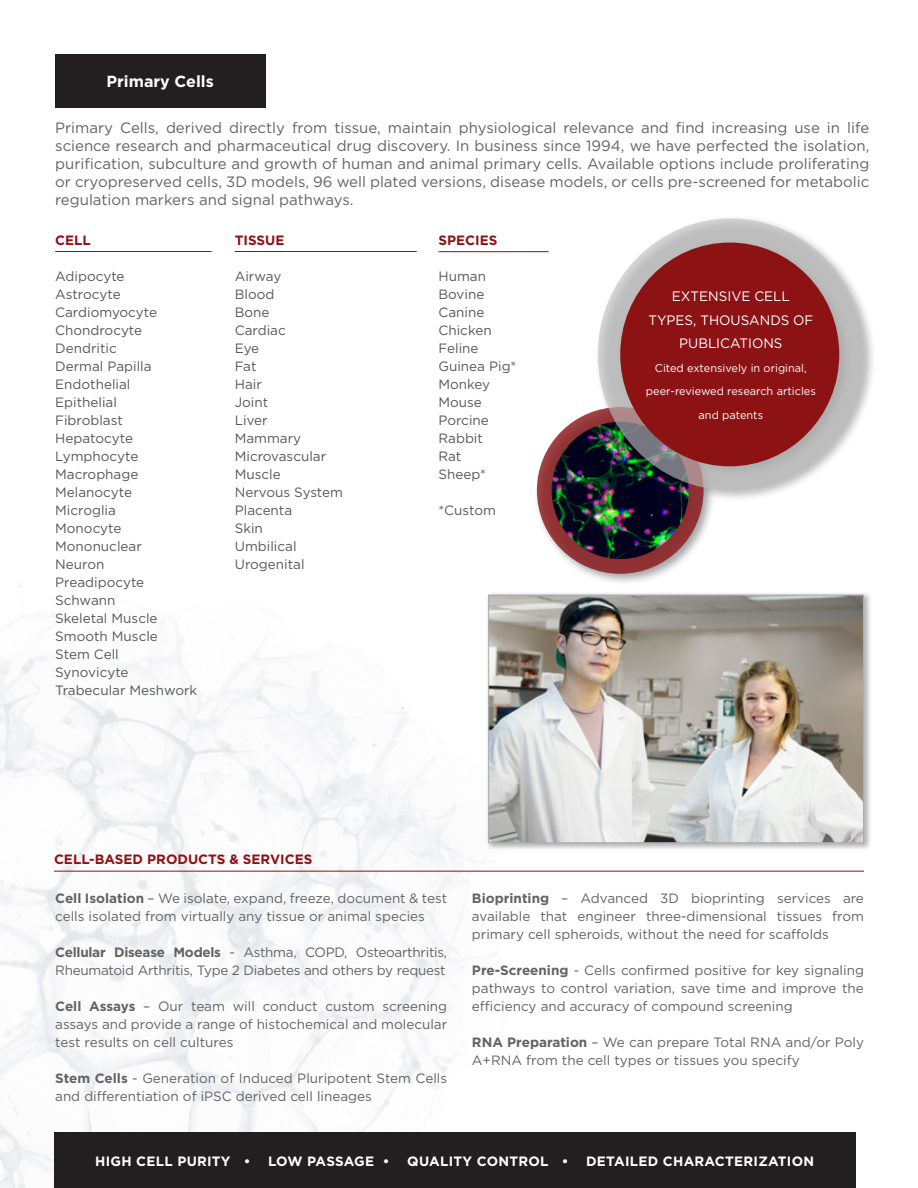
<style>
.page{position:relative;width:918px;height:1188px;background:#fff}
.page>*{position:absolute;margin:0;border:0;box-sizing:border-box;transform-origin:0 0}
.t1{font:700 16.05px "Gotham";color:#fff}
.t2{font:15px/18px "Gotham";color:#636366;text-align:justify}
.t3{font:13.65px/23.7px "Gotham";color:#fff;text-align:center}
.t4{font:13.5px/18px "Gotham";color:#636366}
.t5{font:13.5px "Gotham";color:#57585a}
.t6{font:13.5px/18px "Gotham";letter-spacing:-.02em;color:#636366}
.t7{font:700 13.5px "Gotham";letter-spacing:.02em;color:#fff}
.t8{font:700 13.5px "Gotham";color:#8d1214}
.t9{font:700 13.5px "Gotham";letter-spacing:-.01em;color:#fff}
.t10{font:11.25px/23.7px "Gotham";color:#fff;text-align:center}
.s1{font-weight:700}
</style>
<div class="page">
<img style="left:0;top:585px;width:540px;height:603px">
<div style="left:55px;top:54px;width:210px;height:54px;background:#231f20"></div>
<hr style="left:55px;top:251px;width:157px;height:1px;background:#8d1214">
<div style="left:485px;top:591px;width:387px;height:261px;background:#231f20;opacity:.35"></div>
<img style="left:490px;top:597px;width:372px;height:244px">
<div style="left:488px;top:595px;width:376px;height:248px;border:1px solid #abadb0"></div>
<div style="left:54px;top:1133px;width:801px;height:55px;background:#231f20"></div>
<hr style="left:235px;top:251px;width:182px;height:1px;background:#8d1214">
<hr style="left:438px;top:251px;width:111px;height:1px;background:#8d1214">
<div style="left:533px;top:215px;width:343px;height:371px;background:#231f20;opacity:.5"></div>
<svg style="left:537px;top:407px;width:167px;height:167px;background:#913639"></svg>
<img style="left:552px;top:422px;width:137px;height:137px;border-radius:69px">
<svg style="left:598px;top:218px;width:266px;height:272px;background:#b6b3b4"></svg>
<div style="left:620px;top:243px;width:219px;height:223px;background:#8d1214;border-radius:50%"></div>
<hr style="left:54px;top:871px;width:810px;height:1px;background:#8d1214">
<p class="t1" style="left:107px;top:71px;width:109px">Primary Cells</p>
<p class="t2" style="left:55px;top:118px;width:816px">Primary Cells, derived directly from tissue, maintain physiological relevance and find increasing use in life science research and pharmaceutical drug discovery. In business since 1994, we have perfected the isolation, purification, subculture and growth of human and animal primary cells. Available options include proliferating or cryopreserved cells, 3D models, 96 well plated versions, disease models, or cells pre-screened for metabolic regulation markers and signal pathways.</p>
<p class="t8" style="left:55px;top:231px;width:37px">CELL</p>
<p class="t5" style="left:55px;top:267px;width:71px">Adipocyte</p>
<p class="t5" style="left:55px;top:285px;width:67px">Astrocyte</p>
<p class="t5" style="left:55px;top:303px;width:103px">Cardiomyocyte</p>
<p class="t5" style="left:55px;top:321px;width:89px">Chondrocyte</p>
<p class="t5" style="left:55px;top:339px;width:63px">Dendritic</p>
<p class="t5" style="left:55px;top:357px;width:98px">Dermal Papilla</p>
<p class="t5" style="left:55px;top:375px;width:77px">Endothelial</p>
<p class="t5" style="left:55px;top:393px;width:63px">Epithelial</p>
<p class="t5" style="left:55px;top:411px;width:69px">Fibroblast</p>
<p class="t5" style="left:55px;top:429px;width:79px">Hepatocyte</p>
<p class="t5" style="left:55px;top:447px;width:85px">Lymphocyte</p>
<p class="t5" style="left:55px;top:465px;width:85px">Macrophage</p>
<p class="t5" style="left:55px;top:483px;width:78px">Melanocyte</p>
<p class="t5" style="left:55px;top:501px;width:62px">Microglia</p>
<p class="t5" style="left:55px;top:519px;width:68px">Monocyte</p>
<p class="t5" style="left:55px;top:537px;width:88px">Mononuclear</p>
<p class="t5" style="left:55px;top:555px;width:51px">Neuron</p>
<p class="t5" style="left:55px;top:573px;width:91px">Preadipocyte</p>
<p class="t5" style="left:55px;top:591px;width:62px">Schwann</p>
<p class="t5" style="left:55px;top:609px;width:104px">Skeletal Muscle</p>
<p class="t5" style="left:55px;top:627px;width:104px">Smooth Muscle</p>
<p class="t5" style="left:55px;top:645px;width:65px">Stem Cell</p>
<p class="t5" style="left:55px;top:663px;width:75px">Synovicyte</p>
<p class="t5" style="left:55px;top:681px;width:144px">Trabecular Meshwork</p>
<p class="t8" style="left:235px;top:231px;width:51px">TISSUE</p>
<p class="t5" style="left:235px;top:267px;width:48px">Airway</p>
<p class="t5" style="left:235px;top:285px;width:41px">Blood</p>
<p class="t5" style="left:235px;top:303px;width:36px">Bone</p>
<p class="t5" style="left:235px;top:321px;width:53px">Cardiac</p>
<p class="t5" style="left:235px;top:339px;width:26px">Eye</p>
<p class="t5" style="left:235px;top:357px;width:23px">Fat</p>
<p class="t5" style="left:235px;top:375px;width:29px">Hair</p>
<p class="t5" style="left:235px;top:393px;width:35px">Joint</p>
<p class="t5" style="left:235px;top:411px;width:34px">Liver</p>
<p class="t5" style="left:235px;top:429px;width:68px">Mammary</p>
<p class="t5" style="left:235px;top:447px;width:93px">Microvascular</p>
<p class="t5" style="left:235px;top:465px;width:48px">Muscle</p>
<p class="t5" style="left:235px;top:483px;width:110px">Nervous System</p>
<p class="t5" style="left:235px;top:501px;width:59px">Placenta</p>
<p class="t5" style="left:235px;top:519px;width:30px">Skin</p>
<p class="t5" style="left:235px;top:537px;width:63px">Umbilical</p>
<p class="t5" style="left:235px;top:555px;width:71px">Urogenital</p>
<p class="t8" style="left:438px;top:231px;width:60px">SPECIES</p>
<p class="t5" style="left:438px;top:267px;width:49px">Human</p>
<p class="t5" style="left:438px;top:285px;width:47px">Bovine</p>
<p class="t5" style="left:438px;top:303px;width:47px">Canine</p>
<p class="t5" style="left:438px;top:321px;width:55px">Chicken</p>
<p class="t5" style="left:438px;top:339px;width:42px">Feline</p>
<p class="t5" style="left:438px;top:357px;width:79px">Guinea Pig*</p>
<p class="t5" style="left:438px;top:375px;width:53px">Monkey</p>
<p class="t5" style="left:438px;top:393px;width:45px">Mouse</p>
<p class="t5" style="left:438px;top:411px;width:52px">Porcine</p>
<p class="t5" style="left:438px;top:429px;width:46px">Rabbit</p>
<p class="t5" style="left:438px;top:447px;width:24px">Rat</p>
<p class="t5" style="left:438px;top:465px;width:49px">Sheep*</p>
<p class="t5" style="left:438px;top:501px;width:59px">*Custom</p>
<p class="t3" style="left:648px;top:284px;width:167px">EXTENSIVE CELL<br>TYPES, THOUSANDS OF<br>PUBLICATIONS</p>
<p class="t10" style="left:646px;top:356px;width:171px">Cited extensively in original, peer-reviewed research articles and patents</p>
<p class="t8" style="left:54px;top:850px;width:260px">CELL-BASED PRODUCTS &amp; SERVICES</p>
<p class="t4" style="left:55px;top:889px;width:394px"><span class="s1">Cell Isolation</span> – We isolate, expand, freeze, document &amp; test cells isolated from virtually any tissue or animal species</p>
<p class="t6" style="left:55px;top:943px;width:394px"><span class="s1">Cellular Disease Models</span> - Asthma, COPD, Osteoarthritis,<br>Rheumatoid Arthritis, Type 2 Diabetes and others by request</p>
<p class="t4" style="left:55px;top:997px;width:394px;text-align:justify"><span class="s1">Cell Assays</span> – Our team will conduct custom screening assays and provide a range of histochemical and molecular test results on cell cultures</p>
<p class="t4" style="left:55px;top:1069px;width:394px"><span class="s1">Stem Cells</span> - Generation of Induced Pluripotent Stem Cells and differentiation of iPSC derived cell lineages</p>
<p class="t4" style="left:472px;top:889px;width:394px;text-align:justify"><span class="s1">Bioprinting</span> – Advanced 3D bioprinting services are available that engineer three-dimensional tissues from primary cell spheroids, without the need for scaffolds</p>
<p class="t4" style="left:472px;top:961px;width:393px;text-align:justify"><span class="s1">Pre-Screening</span> - Cells confirmed positive for key signaling pathways to control variation, save time and improve the efficiency and accuracy of compound screening</p>
<p class="t4" style="left:472px;top:1033px;width:394px"><span class="s1">RNA Preparation</span> – We can prepare Total RNA and/or Poly<br>A+RNA from the cell types or tissues you specify</p>
<p class="t7" style="left:95px;top:1152px;width:157px">HIGH CELL PURITY •</p>
<p class="t9" style="left:268px;top:1152px;width:123px">LOW PASSAGE •</p>
<p class="t7" style="left:407px;top:1152px;width:163px">QUALITY CONTROL •</p>
<p class="t7" style="left:586px;top:1152px;width:230px">DETAILED CHARACTERIZATION</p>
</div>
